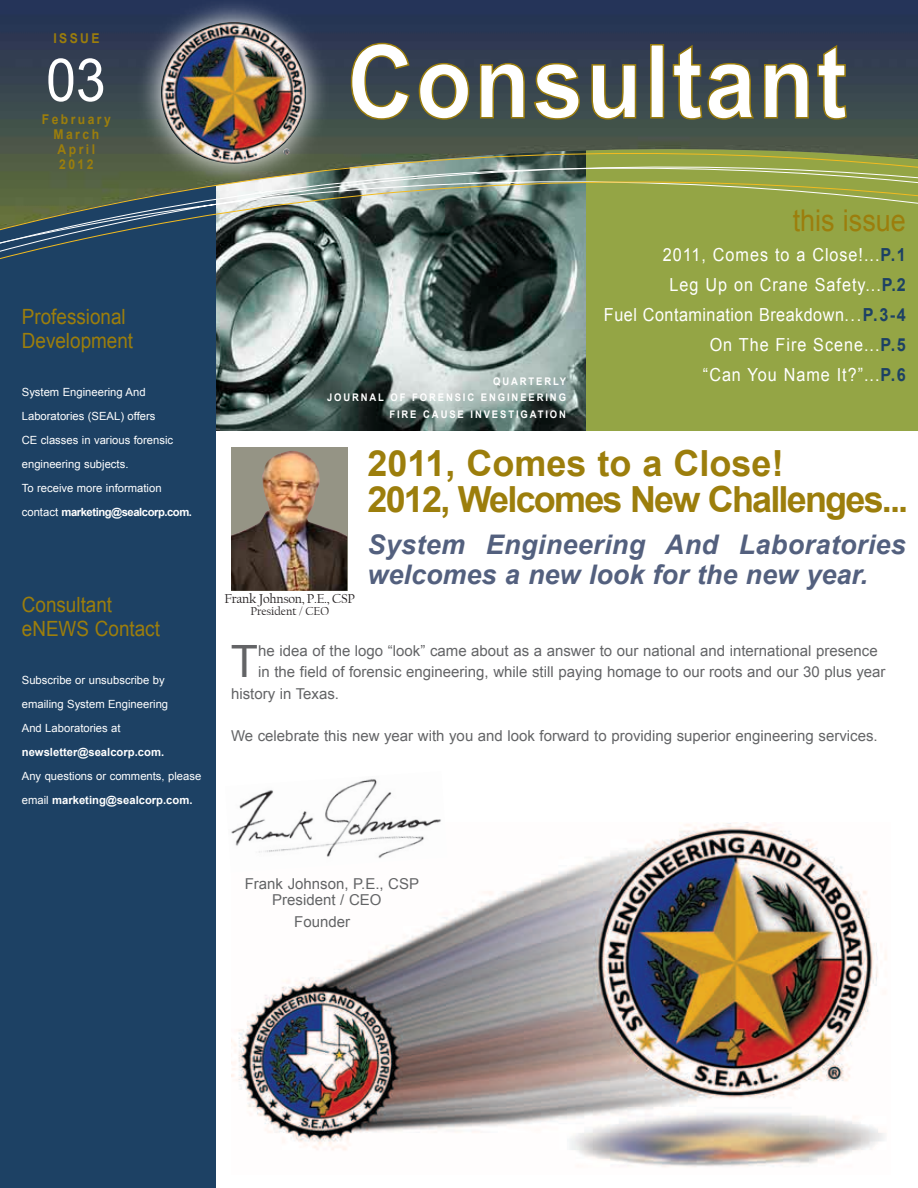
<style>
.page{position:relative;width:918px;height:1188px;background:#fff}
.page>*{position:absolute;margin:0;border:0;box-sizing:border-box;transform-origin:0 0}
.t1{font:59.4px "Arial";color:#fff;scale:.9 1}
.t2{font:44.55px "Arial";color:#636466}
.t3{font:700 36px/36px "Arial";letter-spacing:-.05em;color:#9c7e0c}
.t4{font:30px "Arial";color:#9c7e0c;scale:.9 1}
.t5{font:italic 700 27px/30px "Arial";letter-spacing:.01em;color:#53607e}
.t6{font:21px/24px "Arial";color:#9c7e0c;scale:.9 1}
.t7{font:18px/30px "Arial";letter-spacing:.06em;color:#fff;text-align:right;scale:.9 1}
.t8{font:15px/16.5px "Arial";color:#636466}
.t9{font:700 13.5px/15px "Arial";letter-spacing:.2em;color:#9c7e0c;text-align:center;scale:.9 1}
.t10{font:13.5px "Californian FB";letter-spacing:-.02em;color:#231f20}
.t11{font:12px "Californian FB";color:#231f20}
.t12{font:11.25px/24px "Arial";color:#fff}
.t13{font:700 11.25px "Arial";color:#fff}
.t14{font:700 10.5px/16.5px "Arial";letter-spacing:.2em;color:#fff;text-align:right;scale:.9 1}
.s1{font-weight:700}
.s2{font-weight:700;color:#1d4164}
</style>
<div class="page">
<img style="left:231px;top:823px;width:656px;height:344px">
<img style="left:231px;top:779px;width:216px;height:93px">
<div style="left:585px;top:115px;width:333px;height:316px;background:#94a545"></div>
<img style="left:216px;top:277px;width:370px;height:154px">
<div style="left:0;top:0;width:216px;height:1188px;background:#1d4164"></div>
<img style="left:0;top:0;width:918px;height:122px">
<svg style="left:350px;top:42px;width:498px;height:79px"></svg>
<svg style="left:134px;top:0;width:195px;height:122px"></svg>
<img style="left:161px;top:22px;width:145px;height:100px">
<div style="left:231px;top:447px;width:116px;height:144px;background:#959485"></div>
<img style="left:231px;top:451px;width:116px;height:140px">
<svg style="left:0;top:122px;width:918px;height:155px"></svg>
<p class="t9" style="left:53px;top:32px;width:53px">ISSUE</p>
<h1 class="t1" style="left:46px;top:41px;width:68px">03</h1>
<p class="t9" style="left:42px;top:112px;width:78px">February<br>March<br>April<br>2012</p>
<h3 class="t6" style="left:22px;top:305px;width:125px">Professional<br>Development</h3>
<p class="t12" style="left:22px;top:381px;width:172px">System Engineering And<br>Laboratories (SEAL) offers<br>CE classes in various forensic engineering subjects.<br>To receive more information contact <span class="s1">marketing@sealcorp.com.</span></p>
<h3 class="t6" style="left:22px;top:593px;width:155px">Consultant eNEWS Contact</h3>
<p class="t12" style="left:22px;top:669px;width:148px">Subscribe or unsubscribe by emailing System Engineering<br>And Laboratories at</p>
<p class="t13" style="left:22px;top:745px;width:144px">newsletter@sealcorp.com.</p>
<p class="t12" style="left:22px;top:765px;width:181px">Any questions or comments, please email <span class="s1">marketing@sealcorp.com.</span></p>
<p class="t14" style="left:327px;top:373px;width:267px">QUARTERLY<br>JOURNAL OF FORENSIC ENGINEERING<br>FIRE CAUSE INVESTIGATION</p>
<h3 class="t4" style="left:793px;top:201px;width:127px">this issue</h3>
<p class="t7" style="left:604px;top:240px;width:337px">2011, Comes to a Close!...<span class="s2">P.1<br></span>Leg Up on Crane Safety...<span class="s2">P.2<br></span>Fuel Contamination Breakdown...<span class="s2">P.3-4<br></span>On The Fire Scene...<span class="s2">P.5<br></span>“Can You Name It?”...<span class="s2">P.6</span></p>
<h3 class="t3" style="left:367px;top:446px;width:542px">2011, Comes to a Close!<br>2012, Welcomes New Challenges...</h3>
<h3 class="t5" style="left:367px;top:531px;width:540px">System Engineering And Laboratories welcomes a new look for the new year.</h3>
<p class="t10" style="left:225px;top:591px;width:132px">Frank Johnson, P.E., CSP</p>
<p class="t11" style="left:250px;top:605px;width:80px">President / CEO</p>
<h2 class="t2" style="left:231px;top:633px;width:29px">T</h2>
<p class="t8" style="left:258px;top:643px;width:621px">he idea of the logo “look” came about as a answer to our national and international presence</p>
<p class="t8" style="left:258px;top:664px;width:629px">in the field of forensic engineering, while still paying homage to our roots and our 30 plus year</p>
<p class="t8" style="left:231px;top:685px;width:110px">history in Texas.</p>
<p class="t8" style="left:231px;top:727px;width:648px">We celebrate this new year with you and look forward to providing superior engineering services.</p>
<p class="t8" style="left:272px;top:876px;width:148px;text-indent:-28px">Frank Johnson, P.E., CSP<br>President / CEO</p>
<p class="t8" style="left:294px;top:913px;width:57px">Founder</p>
</div>
